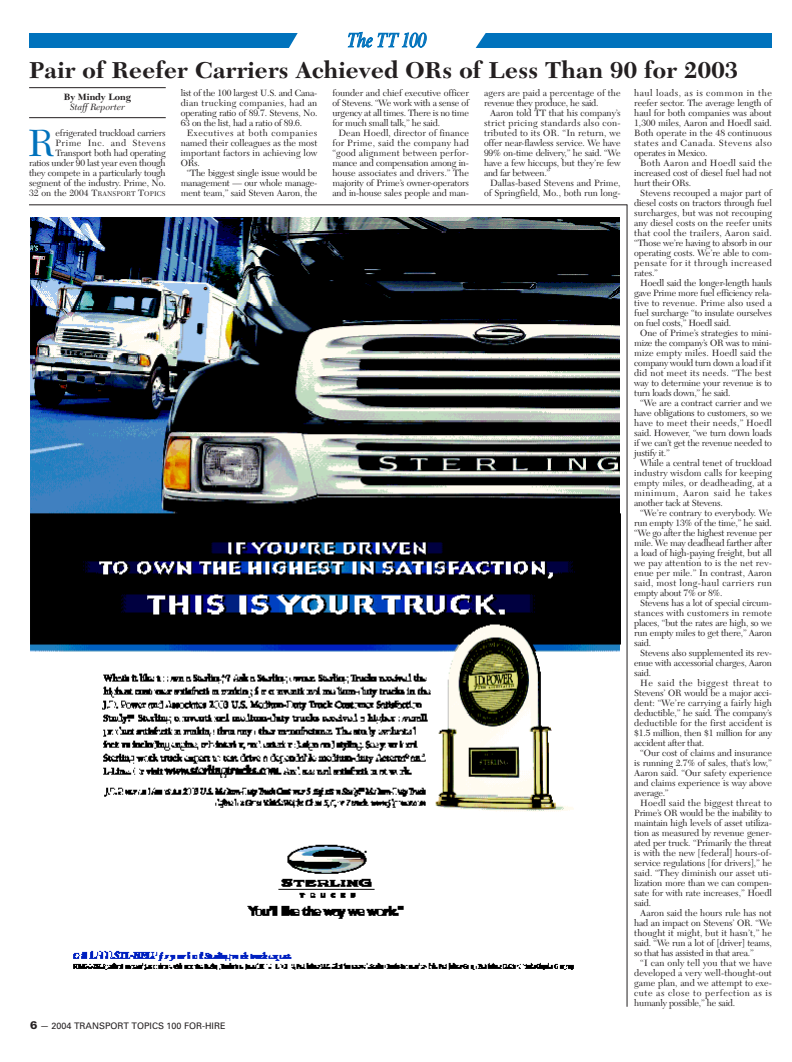
<style>
.page{position:relative;width:792px;height:1062px;background:#fff}
.page>*{position:absolute;margin:0;border:0;box-sizing:border-box;transform-origin:0 0}
.t1{font:39.6px "New Caledonia";color:#0072bc}
.t2{font:700 24px "New Caledonia";letter-spacing:.01em;color:#231f20}
.t3{font:italic condensed 20.4px "Times New Roman";letter-spacing:-.03em;color:#0072bc}
.t4{font:9.5px/10px "New Caledonia";letter-spacing:-.015em;color:#231f20;text-align:justify}
.t5{font:9.5px/10px "New Caledonia";letter-spacing:.005em;color:#231f20;text-align:right}
.t6{font:9.5px/10px "New Caledonia";letter-spacing:.01em;color:#231f20}
.t7{font:italic 9.5px "New Caledonia";color:#231f20}
.t8{font:700 9.5px "New Caledonia";color:#231f20}
.t9{font:9px "Univers";color:#231f20}
.s1{font-size:7.1px}
.s2{font-weight:900;font-size:11px}
</style>
<div class="page">
<hr style="left:29px;top:87px;width:137px;height:1px;background:#231f20">
<hr style="left:29px;top:117px;width:137px;height:1px;background:#231f20">
<hr style="left:29px;top:205px;width:598px;height:1px;background:#231f20">
<hr style="left:627px;top:205px;width:1px;height:802px;background:#231f20">
<img style="left:30px;top:217px;width:591px;height:753px">
<div style="left:29px;top:33px;width:743px;height:14px;background:#0072bc"></div>
<div style="left:287px;top:33px;width:200px;height:15px;background:#fff"></div>
<h3 class="t3" style="left:346px;top:32px;width:81px">The TT 100</h3>
<h2 class="t2" style="left:29px;top:61px;width:711px">Pair of Reefer Carriers Achieved ORs of Less Than 90 for 2003</h2>
<p class="t8" style="left:64px;top:93px;width:69px">By Mindy Long</p>
<p class="t7" style="left:70px;top:103px;width:57px">Staff Reporter</p>
<p class="t4" style="left:29px;top:129px;width:138px;text-align:right">efrigerated truckload carriers<br>Prime Inc. and Stevens<br>Transport both had operating<br>ratios under 90 last year even though they compete in a particularly tough segment of the industry. Prime, No.<br>32 on the 2004 T<span class="s1">RANSPORT</span> T<span class="s1">OPICS</span></p>
<h1 class="t1" style="left:28px;top:127px;width:29px">R</h1>
<p class="t4" style="left:181px;top:89px;width:138px">list of the 100 largest U.S. and Cana&shy;dian trucking companies, had an operating ratio of 89.7. Stevens, No.<br>63 on the list, had a ratio of 89.6.</p>
<p class="t4" style="left:181px;top:129px;width:138px;text-indent:6px">Executives at both companies named their colleagues as the most important factors in achieving low ORs.</p>
<p class="t4" style="left:181px;top:169px;width:138px;text-indent:6px">“The biggest single issue would be management — our whole manage&shy;ment team,” said Steven Aaron, the</p>
<p class="t9" style="left:30px;top:1023px;width:197px"><span class="s2">6</span> — 2004 TRANSPORT TOPICS 100 FOR-HIRE</p>
<p class="t4" style="left:332px;top:89px;width:138px">founder and chief executive officer of Stevens. “We work with a sense of urgency at all times. There is no time for much small talk,” he said.</p>
<p class="t4" style="left:332px;top:129px;width:138px;text-indent:6px">Dean Hoedl, director of finance for Prime, said the company had “good alignment between perfor&shy;mance and compensation among in&shy;house associates and drivers.” The majority of Prime’s owner-operators and in-house sales people and man-</p>
<p class="t6" style="left:484px;top:89px;width:138px">agers are paid a percentage of the revenue they produce, he said.</p>
<p class="t4" style="left:484px;top:109px;width:138px;text-indent:6px">Aaron told TT that his company’s strict pricing standards also con&shy;tributed to its OR. “In return, we offer near-flawless service. We have 99% on-time delivery,” he said. “We have a few hiccups, but they’re few and far between.”</p>
<p class="t5" style="left:484px;top:179px;width:138px">Dallas-based Stevens and Prime, of Springfield, Mo., both run long-</p>
<p class="t4" style="left:634px;top:89px;width:139px">haul loads, as is common in the reefer sector. The average length of haul for both companies was about 1,300 miles, Aaron and Hoedl said.<br>Both operate in the 48 continuous states and Canada. Stevens also operates in Mexico.</p>
<p class="t4" style="left:634px;top:159px;width:139px;text-indent:6px">Both Aaron and Hoedl said the increased cost of diesel fuel had not hurt their ORs.</p>
<p class="t4" style="left:634px;top:189px;width:139px;text-indent:6px">Stevens recouped a major part of diesel costs on tractors through fuel surcharges, but was not recouping any diesel costs on the reefer units that cool the trailers, Aaron said. “Those we’re having to absorb in our operating costs. We’re able to com&shy;pensate for it through increased rates.”</p>
<p class="t4" style="left:634px;top:279px;width:139px;text-indent:6px">Hoedl said the longer-length hauls gave Prime more fuel efficiency rela&shy;tive to revenue. Prime also used a fuel surcharge “to insulate ourselves on fuel costs,” Hoedl said.</p>
<p class="t4" style="left:634px;top:329px;width:139px;text-indent:6px">One of Prime’s strategies to mini&shy;mize the company’s OR was to mini&shy;mize empty miles. Hoedl said the company would turn down a load if it did not meet its needs. “The best way to determine your revenue is to turn loads down,” he said.</p>
<p class="t4" style="left:634px;top:399px;width:139px;text-indent:6px">“We are a contract carrier and we have obligations to customers, so we have to meet their needs,” Hoedl said. However, “we turn down loads if we can’t get the revenue needed to justify it.”</p>
<p class="t4" style="left:634px;top:459px;width:139px;text-indent:6px">While a central tenet of truckload industry wisdom calls for keeping empty miles, or deadheading, at a minimum, Aaron said he takes another tack at Stevens.</p>
<p class="t4" style="left:634px;top:509px;width:139px;text-indent:6px">“We’re contrary to everybody. We run empty 13% of the time,” he said. “We go after the highest revenue per mile. We may deadhead farther after a load of high-paying freight, but all we pay attention to is the net rev&shy;enue per mile.” In contrast, Aaron said, most long-haul carriers run empty about 7% or 8%.</p>
<p class="t4" style="left:634px;top:599px;width:139px;text-indent:6px">Stevens has a lot of special circum&shy;stances with customers in remote places, “but the rates are high, so we run empty miles to get there,” Aaron said.</p>
<p class="t4" style="left:634px;top:649px;width:139px;text-indent:6px">Stevens also supplemented its rev&shy;enue with accessorial charges, Aaron said.</p>
<p class="t4" style="left:634px;top:679px;width:139px;text-indent:6px">He said the biggest threat to Stevens’ OR would be a major acci&shy;dent: “We’re carrying a fairly high deductible,” he said. The company’s deductible for the first accident is $1.5 million, then $1 million for any accident after that.</p>
<p class="t4" style="left:634px;top:749px;width:139px;text-indent:6px">“Our cost of claims and insurance is running 2.7% of sales, that’s low,” Aaron said. “Our safety experience and claims experience is way above average.”</p>
<p class="t4" style="left:634px;top:799px;width:139px;text-indent:6px">Hoedl said the biggest threat to Prime’s OR would be the inability to maintain high levels of asset utiliza&shy;tion as measured by revenue gener&shy;ated per truck. “Primarily the threat is with the new [federal] hours-of&shy;service regulations [for drivers],” he said. “They diminish our asset uti&shy;lization more than we can compen&shy;sate for with rate increases,” Hoedl said.</p>
<p class="t4" style="left:634px;top:909px;width:139px;text-indent:6px">Aaron said the hours rule has not had an impact on Stevens’ OR. “We thought it might, but it hasn’t,” he said. “We run a lot of [driver] teams, so that has assisted in that area.”</p>
<p class="t4" style="left:634px;top:959px;width:139px;text-indent:6px">“I can only tell you that we have developed a very well-thought-out game plan, and we attempt to exe&shy;cute as close to perfection as is humanly possible,” he said.</p>
</div>
